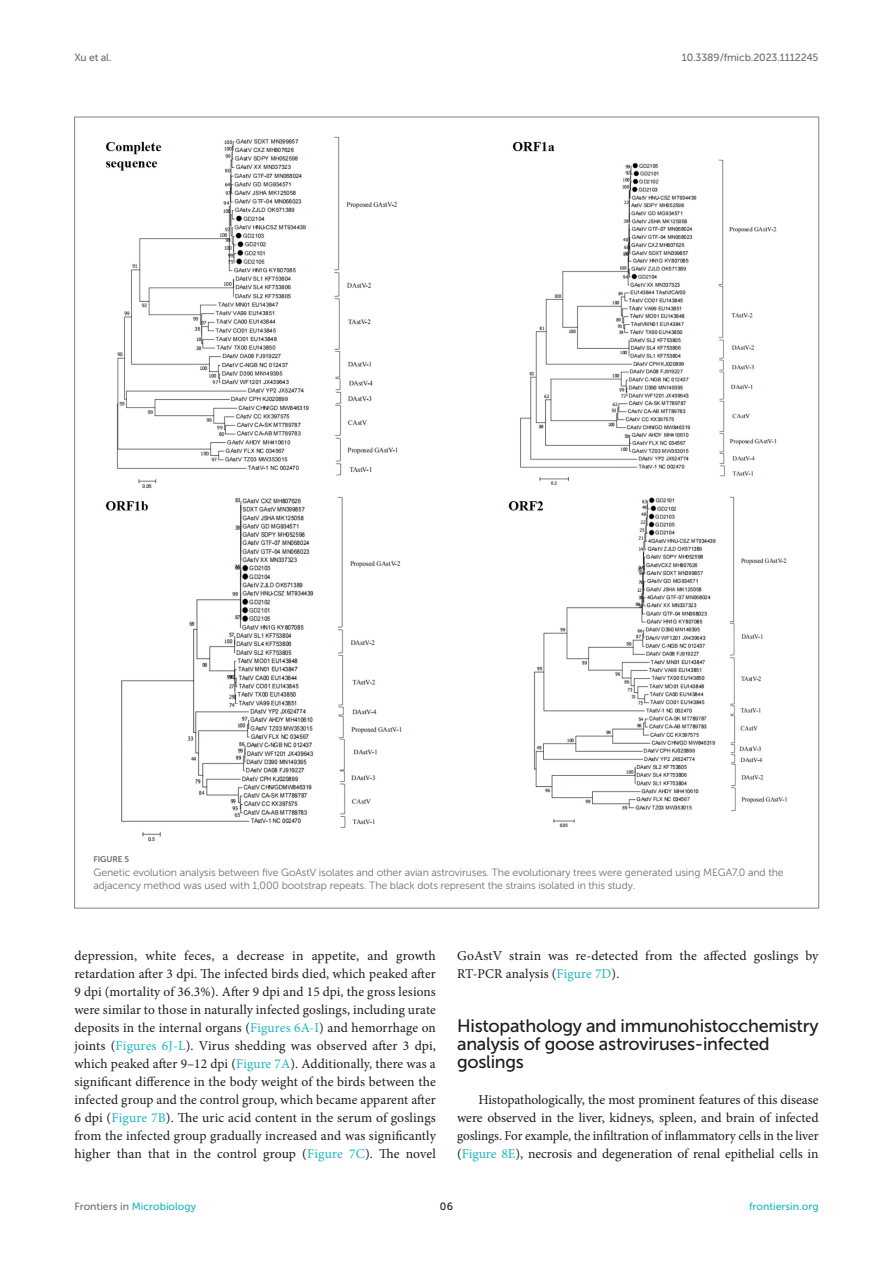
<style>
.page{position:relative;width:893px;height:1263px;background:#fff}
.page>*{position:absolute;margin:0;border:0;box-sizing:border-box;transform-origin:0 0}
.HEAD_2{font:18px/18px "Museo Sans 500";letter-spacing:-.015em;color:#1b1c1b}
.TEXT_FLUSH{font:13.5px/18px "Minion Pro";letter-spacing:.005em;color:#1b1c1b;text-align:justify}
.FIG_LEG{font:10.5px/13.5px "Museo Sans 300";letter-spacing:-.01em;color:#706f70}
.t1{font:10.5px "Museo Sans 500";color:#1db5c3}
.t2{font:10.5px "Museo Sans 500";letter-spacing:-.015em;color:#706f70}
.t3{font:10.5px "Museo Sans 500";color:#1b1c1b}
.FIG_HD{font:8.25px "Museo Sans 700";letter-spacing:-.01em;color:#706f70}
.s1{color:#1db5c3}
.s2{color:#706f70}
</style>
<div class="page">
<img style="left:105px;top:136px;width:682px;height:706px">
<p class="t2" style="left:74px;top:51px;width:39px">Xu et al.</p>
<p class="t2" style="left:682px;top:51px;width:138px">10.3389/fmicb.2023.1112245</p>
<p class="FIG_HD" style="left:94px;top:855px;width:37px">FIGURE 5</p>
<p class="FIG_LEG" style="left:94px;top:865px;width:692px">Genetic evolution analysis between five GoAstV isolates and other avian astroviruses. The evolutionary trees were generated using MEGA7.0 and the adjacency method was used with 1,000 bootstrap repeats. The black dots represent the strains isolated in this study.</p>
<p class="TEXT_FLUSH" style="left:74px;top:947px;width:363px">depression, white feces, a decrease in appetite, and growth retardation after 3 dpi. The infected birds died, which peaked after 9 dpi (mortality of 36.3%). After 9 dpi and 15 dpi, the gross lesions were similar to those in naturally infected goslings, including urate deposits in the internal organs (<span class="s1">Figures 6A-I</span>) and hemorrhage on joints (<span class="s1">Figures 6J-L</span>). Virus shedding was observed after 3 dpi, which peaked after 9–12 dpi (<span class="s1">Figure 7A</span>). Additionally, there was a significant difference in the body weight of the birds between the infected group and the control group, which became apparent after 6 dpi (<span class="s1">Figure 7B</span>). The uric acid content in the serum of goslings from the infected group gradually increased and was significantly higher than that in the control group (<span class="s1">Figure 7C</span>). The novel</p>
<p class="TEXT_FLUSH" style="left:457px;top:947px;width:363px">GoAstV strain was re-detected from the affected goslings by<br>RT-PCR analysis (<span class="s1">Figure 7D</span>).</p>
<p class="HEAD_2" style="left:457px;top:1017px;width:363px">Histopathology and immunohistocchemistry analysis of goose astroviruses-infected goslings</p>
<p class="TEXT_FLUSH" style="left:457px;top:1091px;width:363px;text-indent:21px">Histopathologically, the most prominent features of this disease were observed in the liver, kidneys, spleen, and brain of infected goslings. For example, the infiltration of inflammatory cells in the liver (<span class="s1">Figure 8E</span>), necrosis and degeneration of renal epithelial cells in</p>
<p class="t1" style="left:74px;top:1200px;width:123px"><span class="s2">Frontiers in</span> Microbiology</p>
<p class="t3" style="left:440px;top:1200px;width:15px">06</p>
<p class="t1" style="left:749px;top:1200px;width:71px">frontiersin.org</p>
</div>
